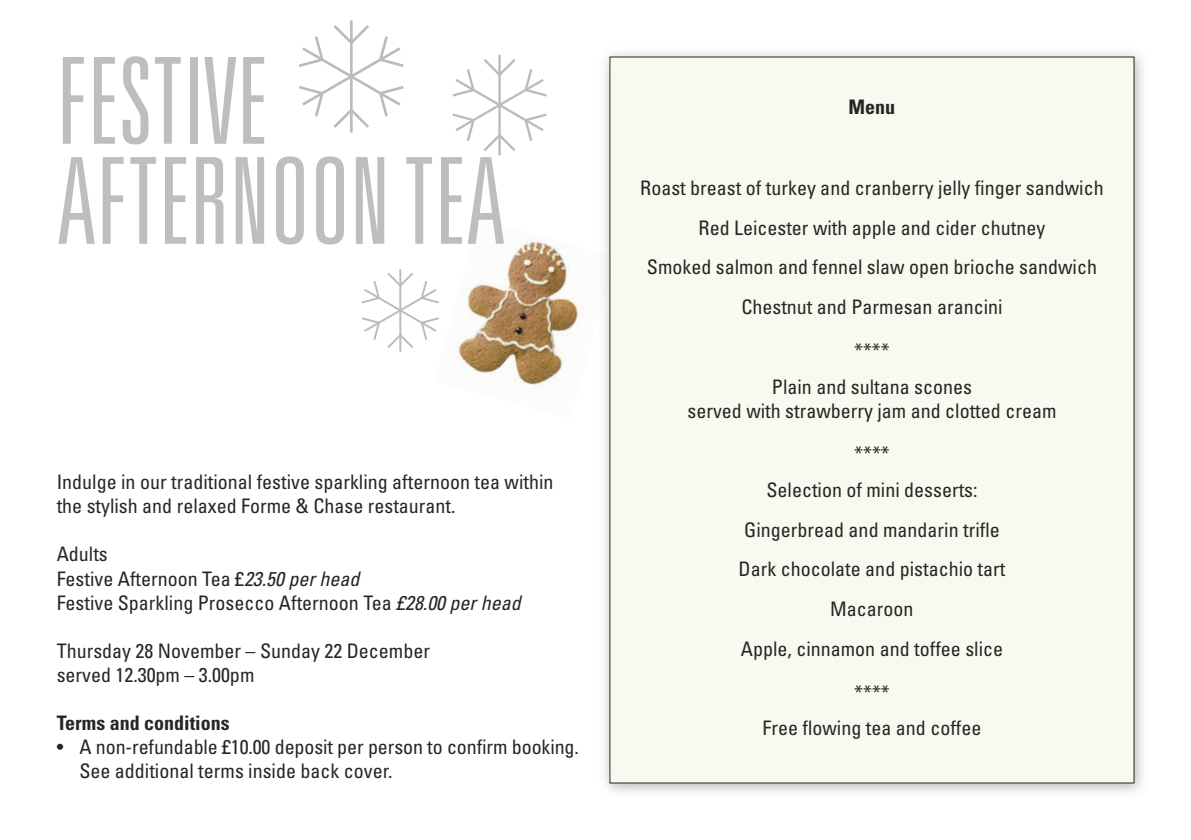
<style>
.page{position:relative;width:1191px;height:840px;background:#fff}
.page>*{position:absolute;margin:0;border:0;box-sizing:border-box;transform-origin:0 0}
.t1{font:300 ultra-condensed 120px/100px "Univers LT Std";color:#bebebe}
.t2{font:condensed 20px/24px "Univers LT Std";color:#272526}
.t3{font:700 condensed 20px "Univers LT Std";color:#272526}
.s1{font-style:italic}
</style>
<div class="page">
<svg style="left:362px;top:270px;width:72px;height:80px"></svg>
<hr style="left:399px;top:269px;width:2px;height:82px;background:#b9bbbe">
<img style="left:434px;top:237px;width:145px;height:150px">
<img style="left:603px;top:52px;width:540px;height:741px">
<div style="left:610px;top:57px;width:524px;height:725px;background:#faf9ef"></div>
<svg style="left:299px;top:25px;width:105px;height:103px"></svg>
<hr style="left:350px;top:20px;width:3px;height:112px;background:#b9bbbe">
<svg style="left:452px;top:59px;width:94px;height:92px"></svg>
<hr style="left:498px;top:55px;width:3px;height:100px;background:#b9bbbe">
<p class="t1" style="left:57px;top:52px;width:450px">FESTIVE<br>AFTERNOON TEA</p>
<p class="t2" style="left:57px;top:472px;width:498px">Indulge in our traditional festive sparkling afternoon tea within the stylish and relaxed Forme &amp; Chase restaurant.</p>
<p class="t2" style="left:57px;top:544px;width:53px">Adults</p>
<p class="t2" style="left:57px;top:568px;width:304px">Festive Afternoon Tea £<span class="s1">23.50 per head</span></p>
<p class="t2" style="left:57px;top:592px;width:465px">Festive Sparkling Prosecco Afternoon Tea <span class="s1">£28.00 per head</span></p>
<p class="t2" style="left:57px;top:640px;width:375px">Thursday 28 November – Sunday 22 December served 12.30pm – 3.00pm</p>
<p class="t3" style="left:57px;top:714px;width:174px">Terms and conditions</p>
<p class="t2" style="left:79px;top:736px;width:501px;text-indent:-23px">• A non-refundable £10.00 deposit per person to confirm booking.<br>See additional terms inside back cover.</p>
<p class="t3" style="left:848px;top:99px;width:48px">Menu</p>
<p class="t2" style="left:640px;top:178px;width:465px">Roast breast of turkey and cranberry jelly finger sandwich</p>
<p class="t2" style="left:698px;top:217px;width:348px">Red Leicester with apple and cider chutney</p>
<p class="t2" style="left:647px;top:257px;width:451px">Smoked salmon and fennel slaw open brioche sandwich</p>
<p class="t2" style="left:741px;top:296px;width:263px">Chestnut and Parmesan arancini</p>
<p class="t2" style="left:854px;top:340px;width:37px">****</p>
<p class="t2" style="left:687px;top:376px;width:370px;text-align:center">Plain and sultana scones<br>served with strawberry jam and clotted cream</p>
<p class="t2" style="left:854px;top:443px;width:37px">****</p>
<p class="t2" style="left:766px;top:479px;width:213px">Selection of mini desserts:</p>
<p class="t2" style="left:744px;top:519px;width:257px">Gingerbread and mandarin trifle</p>
<p class="t2" style="left:738px;top:558px;width:268px">Dark chocolate and pistachio tart</p>
<p class="t2" style="left:830px;top:598px;width:85px">Macaroon</p>
<p class="t2" style="left:741px;top:638px;width:264px">Apple, cinnamon and toffee slice</p>
<p class="t2" style="left:854px;top:681px;width:37px">****</p>
<p class="t2" style="left:762px;top:717px;width:220px">Free flowing tea and coffee</p>
</div>
